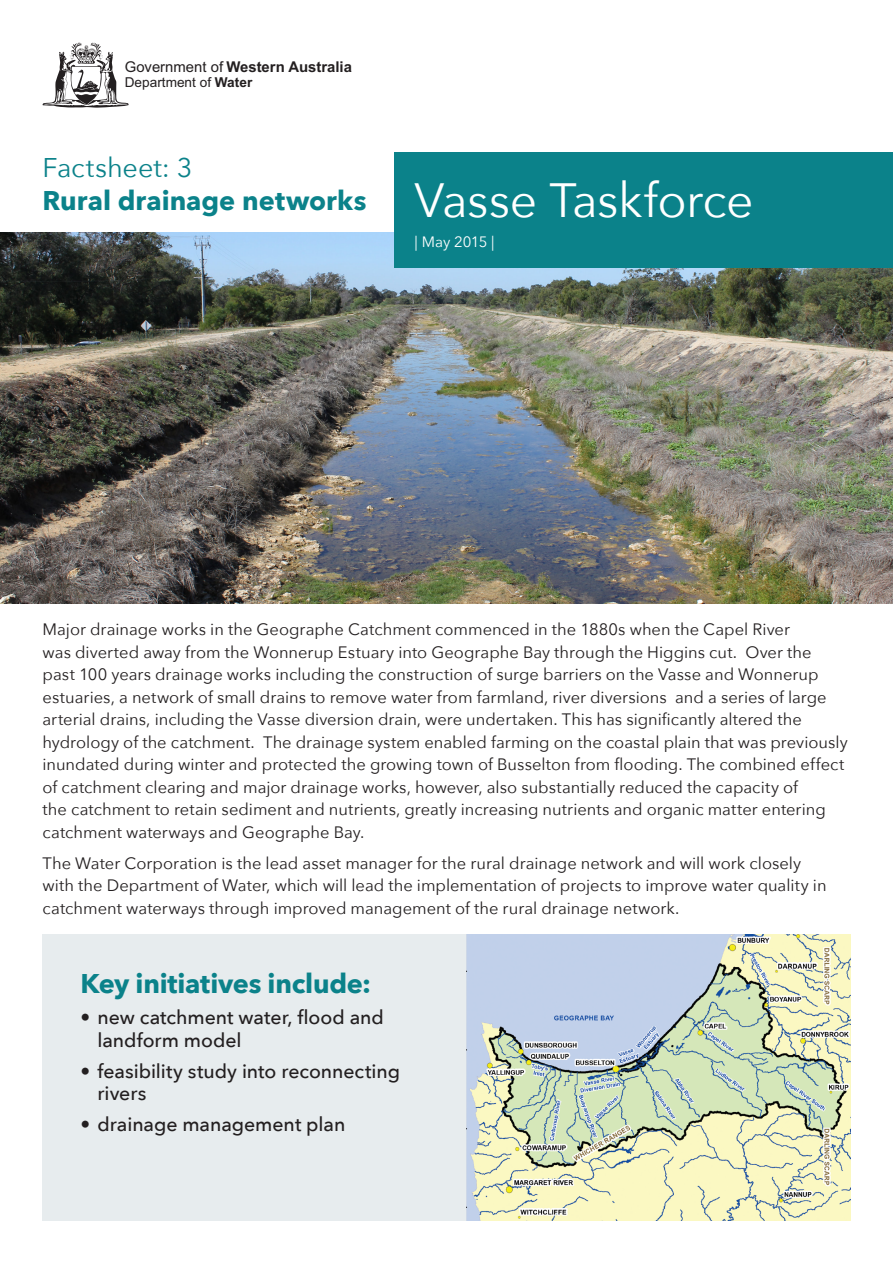
<style>
.page{position:relative;width:893px;height:1263px;background:#fff}
.page>*{position:absolute;margin:0;border:0;box-sizing:border-box;transform-origin:0 0}
.t1{font:48px "Avenir Next";letter-spacing:-.01em;color:#fff}
.t2{font:700 27px "Avenir Next";letter-spacing:-.005em;color:#0b828a}
.t3{font:27px "Avenir Next";letter-spacing:-.005em;color:#0b828a}
.Body_Text{font:500 19.5px/22.5px "Avenir Next";letter-spacing:-.005em;color:#231f20}
.Body_Text-2{font:16.5px/22.5px "Avenir Next";color:#231f20}
.t4{font:15px "Avenir Next";letter-spacing:-.01em;color:#fff}
.t5{font:700 14.85px "Arial";color:#231f20}
.t6{font:13.65px "Arial";color:#231f20}
.s1{font-weight:400}
.s2{font-weight:700}
</style>
<div class="page">
<img style="left:0;top:232px;width:893px;height:372px">
<div style="left:43px;top:934px;width:423px;height:286px;background:#e7ecee"></div>
<svg style="left:43px;top:43px;width:86px;height:65px"></svg>
<div style="left:395px;top:153px;width:498px;height:115px;background:#0b828a"></div>
<img style="left:466px;top:934px;width:384px;height:286px">
<p class="t5" style="left:125px;top:57px;width:229px"><span class="s1">Government of</span> Western Australia</p>
<p class="t6" style="left:125px;top:73px;width:129px">Department of <span class="s2">Water</span></p>
<p class="t3" style="left:43px;top:145px;width:151px">Factsheet: 3</p>
<p class="t2" style="left:43px;top:178px;width:325px">Rural drainage networks</p>
<p class="t1" style="left:415px;top:159px;width:340px">Vasse Taskforce</p>
<p class="t4" style="left:415px;top:229px;width:81px">| May 2015 |</p>
<p class="Body_Text-2" style="left:43px;top:617px;width:807px">Major drainage works in the Geographe Catchment commenced in the 1880s when the Capel River<br>was diverted away from the Wonnerup Estuary into Geographe Bay through the Higgins cut. Over the past 100 years drainage works including the construction of surge barriers on the Vasse and Wonnerup estuaries, a network of small drains to remove water from farmland, river diversions and a series of large arterial drains, including the Vasse diversion drain, were undertaken. This has significantly altered the hydrology of the catchment. The drainage system enabled farming on the coastal plain that was previously inundated during winter and protected the growing town of Busselton from flooding. The combined effect of catchment clearing and major drainage works, however, also substantially reduced the capacity of<br>the catchment to retain sediment and nutrients, greatly increasing nutrients and organic matter entering catchment waterways and Geographe Bay.</p>
<p class="Body_Text-2" style="left:43px;top:851px;width:785px">The Water Corporation is the lead asset manager for the rural drainage network and will work closely with the Department of Water, which will lead the implementation of projects to improve water quality in catchment waterways through improved management of the rural drainage network.</p>
<p class="t2" style="left:80px;top:960px;width:292px">Key initiatives include:</p>
<p class="Body_Text" style="left:97px;top:1005px;width:288px;text-indent:-17px">• new catchment water, flood and landform model</p>
<p class="Body_Text" style="left:97px;top:1059px;width:304px;text-indent:-17px">• feasibility study into reconnecting rivers</p>
<p class="Body_Text" style="left:80px;top:1112px;width:266px">• drainage management plan</p>
</div>
